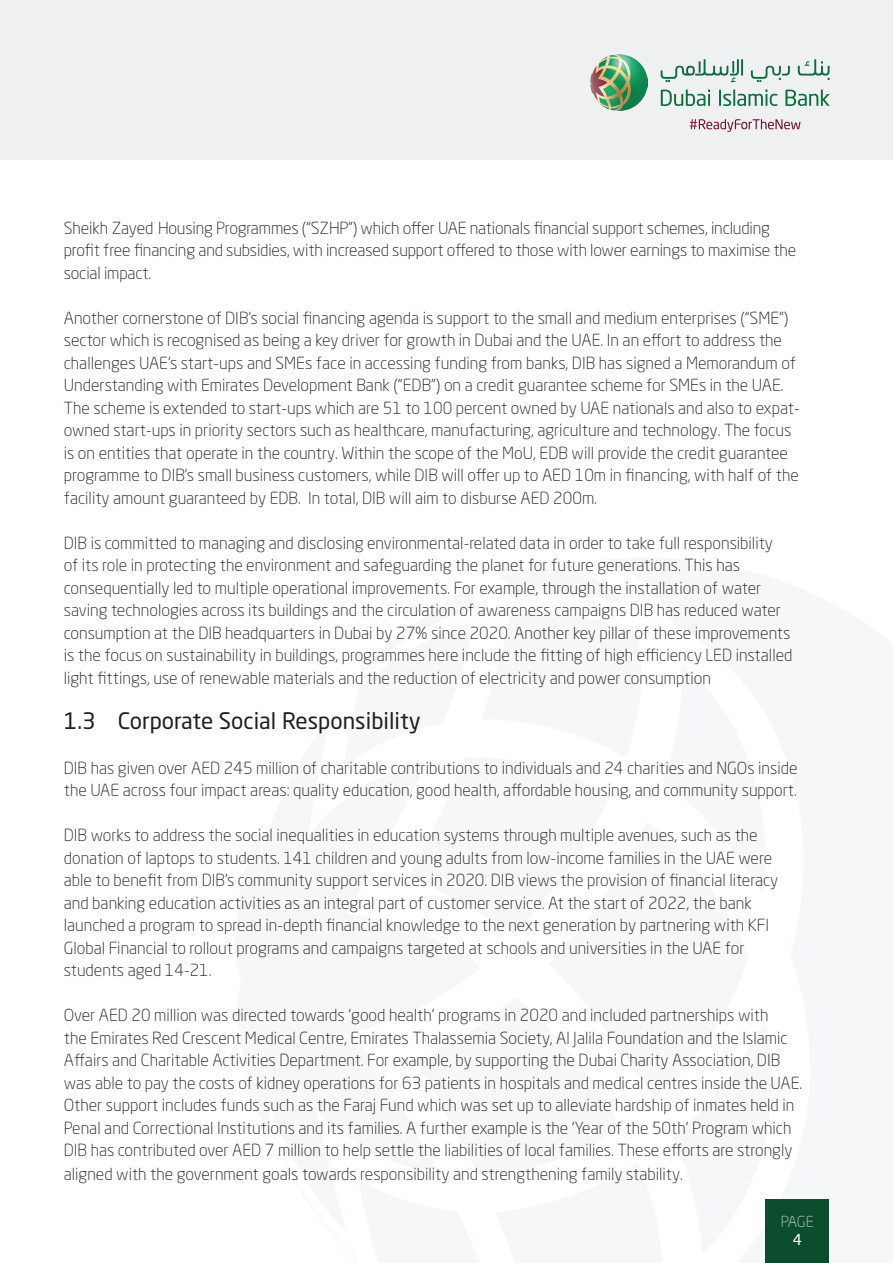
<style>
.page{position:relative;width:893px;height:1263px;background:#fff}
.page>*{position:absolute;margin:0;border:0;box-sizing:border-box;transform-origin:0 0}
.List_Paragraph{font:22.5px "Neo Sans Std";color:#231f20}
.List_Paragraph-2{font:300 16.5px/22.5px "Neo Sans Std";color:#231f20}
.t1{font:300 15px "Neo Sans Std";color:#c7ced1}
.t2{font:15px "Neo Sans Std";color:#fff}
</style>
<div class="page">
<div style="left:0;top:0;width:893px;height:159px;background:#eef0f1"></div>
<div style="left:765px;top:1199px;width:64px;height:64px;background:#0b4d2d"></div>
<img style="left:591px;top:54px;width:56px;height:57px">
<svg style="left:661px;top:89px;width:49px;height:17px"></svg>
<svg style="left:719px;top:89px;width:58px;height:17px"></svg>
<svg style="left:785px;top:90px;width:44px;height:16px"></svg>
<svg style="left:751px;top:66px;width:39px;height:16px"></svg>
<svg style="left:798px;top:59px;width:32px;height:21px"></svg>
<svg style="left:661px;top:59px;width:82px;height:23px"></svg>
<svg style="left:690px;top:119px;width:110px;height:13px"></svg>
<p class="List_Paragraph-2" style="left:64px;top:216px;width:734px">Sheikh Zayed Housing Programmes (“SZHP”) which offer UAE nationals financial support schemes, including profit free financing and subsidies, with increased support offered to those with lower earnings to maximise the social impact.</p>
<p class="List_Paragraph-2" style="left:64px;top:306px;width:737px">Another cornerstone of DIB’s social financing agenda is support to the small and medium enterprises (“SME”) sector which is recognised as being a key driver for growth in Dubai and the UAE. In an effort to address the challenges UAE’s start-ups and SMEs face in accessing funding from banks, DIB has signed a Memorandum of Understanding with Emirates Development Bank (“EDB”) on a credit guarantee scheme for SMEs in the UAE.<br>The scheme is extended to start-ups which are 51 to 100 percent owned by UAE nationals and also to expat&shy;owned start-ups in priority sectors such as healthcare, manufacturing, agriculture and technology. The focus is on entities that operate in the country. Within the scope of the MoU, EDB will provide the credit guarantee programme to DIB’s small business customers, while DIB will offer up to AED 10m in financing, with half of the facility amount guaranteed by EDB. In total, DIB will aim to disburse AED 200m.</p>
<p class="List_Paragraph-2" style="left:64px;top:531px;width:730px">DIB is committed to managing and disclosing environmental-related data in order to take full responsibility<br>of its role in protecting the environment and safeguarding the planet for future generations. This has consequentially led to multiple operational improvements. For example, through the installation of water saving technologies across its buildings and the circulation of awareness campaigns DIB has reduced water consumption at the DIB headquarters in Dubai by 27% since 2020. Another key pillar of these improvements is the focus on sustainability in buildings, programmes here include the fitting of high efficiency LED installed light fittings, use of renewable materials and the reduction of electricity and power consumption</p>
<p class="List_Paragraph" style="left:64px;top:707px;width:358px">1.3 Corporate Social Responsibility</p>
<p class="List_Paragraph-2" style="left:64px;top:756px;width:735px">DIB has given over AED 245 million of charitable contributions to individuals and 24 charities and NGOs inside the UAE across four impact areas: quality education, good health, affordable housing, and community support.</p>
<p class="List_Paragraph-2" style="left:64px;top:824px;width:716px">DIB works to address the social inequalities in education systems through multiple avenues, such as the donation of laptops to students. 141 children and young adults from low-income families in the UAE were able to benefit from DIB’s community support services in 2020. DIB views the provision of financial literacy and banking education activities as an integral part of customer service. At the start of 2022, the bank launched a program to spread in-depth financial knowledge to the next generation by partnering with KFI Global Financial to rollout programs and campaigns targeted at schools and universities in the UAE for students aged 14-21.</p>
<p class="List_Paragraph-2" style="left:64px;top:1004px;width:740px">Over AED 20 million was directed towards ‘good health’ programs in 2020 and included partnerships with<br>the Emirates Red Crescent Medical Centre, Emirates Thalassemia Society, Al Jalila Foundation and the Islamic Affairs and Charitable Activities Department. For example, by supporting the Dubai Charity Association, DIB was able to pay the costs of kidney operations for 63 patients in hospitals and medical centres inside the UAE.<br>Other support includes funds such as the Faraj Fund which was set up to alleviate hardship of inmates held in Penal and Correctional Institutions and its families. A further example is the ‘Year of the 50th’ Program which DIB has contributed over AED 7 million to help settle the liabilities of local families. These efforts are strongly aligned with the government goals towards responsibility and strengthening family stability.</p>
<p class="t1" style="left:781px;top:1212px;width:34px">PAGE</p>
<p class="t2" style="left:793px;top:1230px;width:11px">4</p>
</div>
